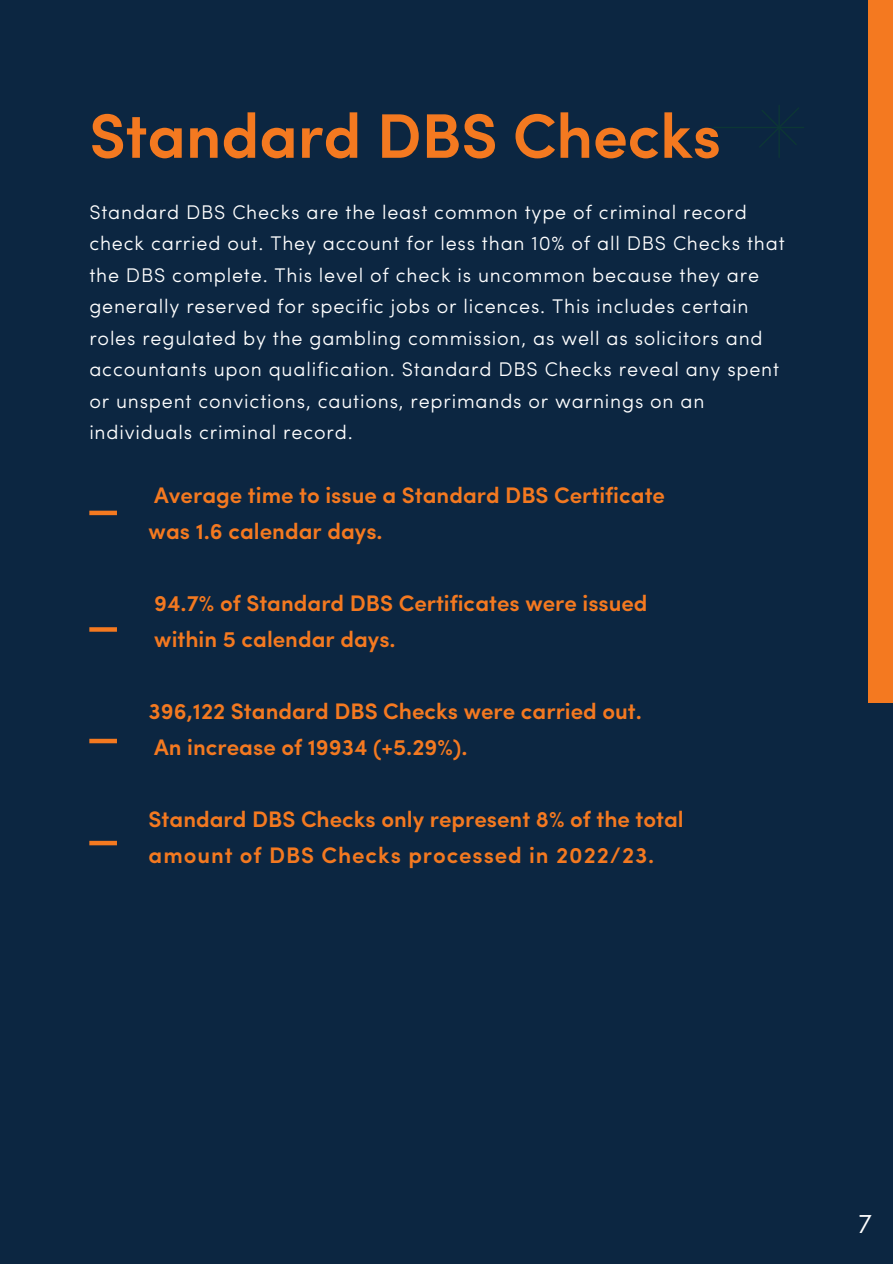
<style>
.page{position:relative;width:893px;height:1264px;background:#fff}
.page>*{position:absolute;margin:0;border:0;box-sizing:border-box;transform-origin:0 0}
.t1{font:600 63px "Sofia Pro";letter-spacing:-.005em;color:#f47920}
.t2{font:300 27px "Sofia Pro";color:#fff}
.t3{font:600 22.5px/36px "Sofia Pro";color:#f47920}
.t4{font:300 19.8px/31.5px "Sofia Pro";letter-spacing:.04em;color:#fff}
</style>
<div class="page">
<div style="left:0;top:0;width:892px;height:1263px;background:#0c2641"></div>
<div style="left:867px;top:0;width:25px;height:702px;background:#f47920"></div>
<svg style="left:714px;top:105px;width:90px;height:53px"></svg>
<div style="left:89px;top:510px;width:28px;height:5px;background:#f47920"></div>
<svg style="left:89px;top:627px;width:28px;height:4px"></svg>
<div style="left:89px;top:738px;width:28px;height:5px;background:#f47920"></div>
<div style="left:89px;top:840px;width:28px;height:5px;background:#f47920"></div>
<h1 class="t1" style="left:89px;top:110px;width:633px">Standard DBS Checks</h1>
<p class="t4" style="left:89px;top:198px;width:697px">Standard DBS Checks are the least common type of criminal record check carried out. They account for less than 10% of all DBS Checks that the DBS complete. This level of check is uncommon because they are generally reserved for specific jobs or licences. This includes certain roles regulated by the gambling commission, as well as solicitors and accountants upon qualification. Standard DBS Checks reveal any spent or unspent convictions, cautions, reprimands or warnings on an individuals criminal record.</p>
<p class="t3" style="left:149px;top:479px;width:518px">Average time to issue a Standard DBS Certificate was 1.6 calendar days.</p>
<p class="t3" style="left:154px;top:587px;width:495px">94.7% of Standard DBS Certificates were issued within 5 calendar days.</p>
<p class="t3" style="left:149px;top:695px;width:495px">396,122 Standard DBS Checks were carried out.<br>An increase of 19934 (+5.29%).</p>
<p class="t3" style="left:149px;top:803px;width:536px">Standard DBS Checks only represent 8% of the total amount of DBS Checks processed in 2022/23.</p>
<h2 class="t2" style="left:858px;top:1212px;width:15px">7</h2>
</div>
